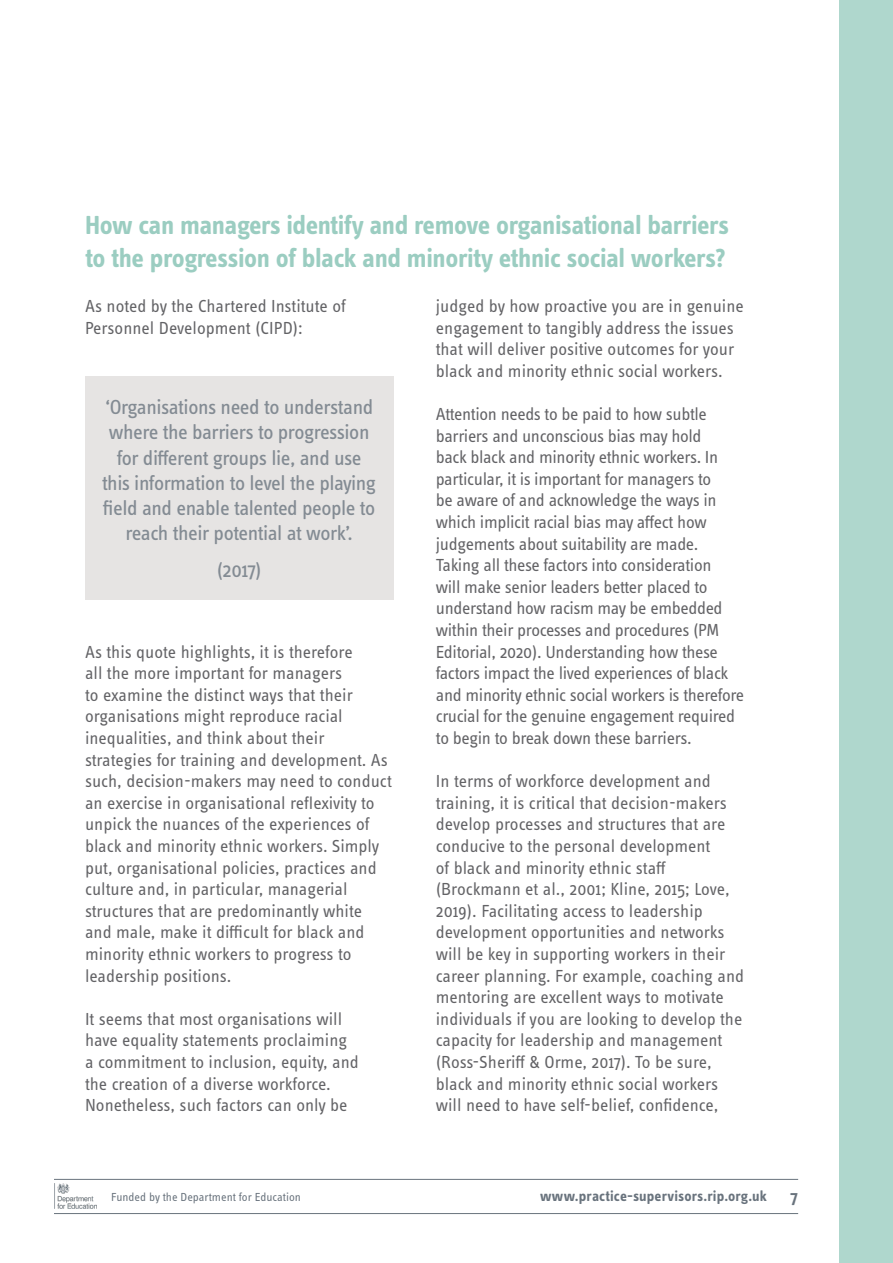
<style>
.page{position:relative;width:893px;height:1263px;background:#fff}
.page>*{position:absolute;margin:0;border:0;box-sizing:border-box;transform-origin:0 0}
.KB_Main_Heading{font:700 27px/33px "Info Text Pro";letter-spacing:-.015em;color:#9bcdc1}
.t1{font:21px/25.2px "Info Text Pro";letter-spacing:-.02em;color:#78818a;text-align:center}
.PSDP_body_text{font:18px/21.6px "Info Text Pro";letter-spacing:-.005em;color:#636366}
.t2{font:600 18px "Info Text Pro";color:#69737d}
.t3{font:700 15px "Info Text Pro";letter-spacing:.01em;color:#69737d}
.t4{font:12px "Info Text Pro";color:#69737d}
</style>
<div class="page">
<div style="left:839px;top:0;width:54px;height:1263px;background:#afd7cd"></div>
<hr style="left:54px;top:1213px;width:744px;height:1px;background:#69737d">
<hr style="left:54px;top:1179px;width:744px;height:1px;background:#69737d">
<img style="left:54px;top:1183px;width:42px;height:25px">
<div style="left:85px;top:376px;width:308px;height:224px;background:#e4e1e0"></div>
<p class="KB_Main_Heading" style="left:85px;top:208px;width:646px">How can managers identify and remove organisational barriers to the progression of black and minority ethnic social workers?</p>
<p class="PSDP_body_text" style="left:85px;top:295px;width:262px">As noted by the Chartered Institute of<br>Personnel Development (CIPD):</p>
<p class="PSDP_body_text" style="left:436px;top:295px;width:310px">judged by how proactive you are in genuine engagement to tangibly address the issues that will deliver positive outcomes for your black and minority ethnic social workers.</p>
<p class="PSDP_body_text" style="left:436px;top:403px;width:310px">Attention needs to be paid to how subtle barriers and unconscious bias may hold<br>back black and minority ethnic workers. In particular, it is important for managers to<br>be aware of and acknowledge the ways in which implicit racial bias may affect how judgements about suitability are made.<br>Taking all these factors into consideration<br>will make senior leaders better placed to understand how racism may be embedded within their processes and procedures (PM Editorial, 2020). Understanding how these factors impact the lived experiences of black and minority ethnic social workers is therefore crucial for the genuine engagement required to begin to break down these barriers.</p>
<p class="PSDP_body_text" style="left:436px;top:770px;width:310px">In terms of workforce development and training, it is critical that decision-makers develop processes and structures that are conducive to the personal development<br>of black and minority ethnic staff (Brockmann et al., 2001; Kline, 2015; Love, 2019). Facilitating access to leadership development opportunities and networks will be key in supporting workers in their career planning. For example, coaching and mentoring are excellent ways to motivate individuals if you are looking to develop the capacity for leadership and management (Ross-Sheriff &amp; Orme, 2017). To be sure, black and minority ethnic social workers will need to have self-belief, confidence,</p>
<p class="t1" style="left:102px;top:394px;width:276px">‘Organisations need to understand where the barriers to progression for different groups lie, and use this information to level the playing field and enable talented people to reach their potential at work’.</p>
<p class="t1" style="left:217px;top:557px;width:46px">(2017)</p>
<p class="PSDP_body_text" style="left:85px;top:640px;width:308px">As this quote highlights, it is therefore<br>all the more important for managers<br>to examine the distinct ways that their organisations might reproduce racial inequalities, and think about their strategies for training and development. As such, decision-makers may need to conduct an exercise in organisational reflexivity to unpick the nuances of the experiences of black and minority ethnic workers. Simply put, organisational policies, practices and culture and, in particular, managerial structures that are predominantly white and male, make it difficult for black and minority ethnic workers to progress to leadership positions.</p>
<p class="PSDP_body_text" style="left:85px;top:1007px;width:275px">It seems that most organisations will have equality statements proclaiming a commitment to inclusion, equity, and the creation of a diverse workforce.<br>Nonetheless, such factors can only be</p>
<p class="t4" style="left:111px;top:1190px;width:191px">Funded by the Department for Education</p>
<p class="t3" style="left:540px;top:1187px;width:228px">www.practice-supervisors.rip.org.uk</p>
<p class="t2" style="left:790px;top:1186px;width:9px">7</p>
</div>
